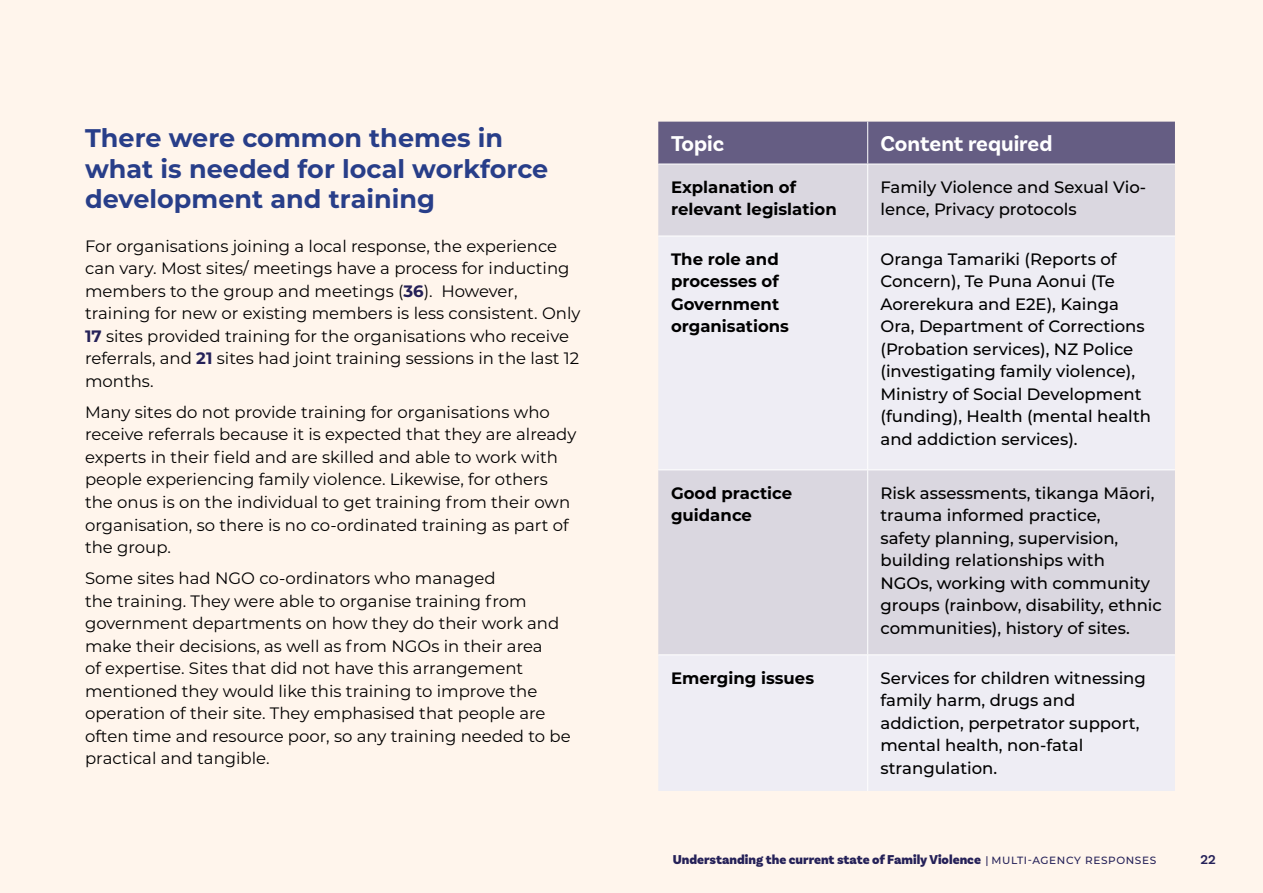
<style>
.page{position:relative;width:1263px;height:893px;background:#fff5ec}
.page>*{position:absolute;margin:0;border:0;box-sizing:border-box;transform-origin:0 0}
.t1{font:700 25.5px/30.6px "Montserrat";color:#283e89}
.t2{font:700 22.5px "Basic Sans";color:#fff}
.t3{font:16.5px/22.5px "Montserrat";color:#000}
.t4{font:500 16.5px/22.5px "Montserrat";color:#000}
.t5{font:700 16.5px/22.5px "Montserrat";color:#000}
.t6{font:900 13.5px "Basic Sans";color:#252158}
.t7{font:600 13.5px "Basic Sans";color:#252158}
.s1{font-weight:700;color:#252158}
.s2{font-family:"Montserrat";font-weight:500;font-size:10.5px}
</style>
<div class="page">
<div style="left:658px;top:122px;width:517px;height:42px;background:#655d83"></div>
<div style="left:658px;top:165px;width:517px;height:71px;background:#dad7e0"></div>
<svg style="left:658px;top:237px;width:517px;height:554px;background:#e7e5ed"></svg>
<hr style="left:867px;top:122px;width:1px;height:42px;background:#fff">
<hr style="left:867px;top:164px;width:1px;height:72px;background:#fff">
<hr style="left:867px;top:236px;width:1px;height:233px;background:#fff">
<hr style="left:867px;top:470px;width:1px;height:184px;background:#fff">
<hr style="left:867px;top:655px;width:1px;height:136px;background:#fff">
<hr style="left:658px;top:164px;width:210px;height:1px;background:#fff">
<hr style="left:868px;top:164px;width:307px;height:1px;background:#fff">
<hr style="left:658px;top:236px;width:210px;height:1px;background:#fff">
<hr style="left:868px;top:236px;width:307px;height:1px;background:#fff">
<hr style="left:658px;top:469px;width:210px;height:1px;background:#fff">
<hr style="left:868px;top:469px;width:307px;height:1px;background:#fff">
<hr style="left:658px;top:654px;width:210px;height:1px;background:#fff">
<hr style="left:868px;top:654px;width:307px;height:1px;background:#fff">
<h1 class="t1" style="left:85px;top:121px;width:465px">There were common themes in what is needed for local workforce development and training</h1>
<p class="t3" style="left:85px;top:234px;width:497px">For organisations joining a local response, the experience can vary. Most sites/ meetings have a process for inducting members to the group and meetings (<span class="s1">36</span>). However, training for new or existing members is less consistent. Only <span class="s1">17</span> sites provided training for the organisations who receive referrals, and <span class="s1">21</span> sites had joint training sessions in the last 12 months.</p>
<p class="t3" style="left:85px;top:400px;width:493px">Many sites do not provide training for organisations who receive referrals because it is expected that they are already experts in their field and are skilled and able to work with people experiencing family violence. Likewise, for others the onus is on the individual to get training from their own organisation, so there is no co-ordinated training as part of the group.</p>
<p class="t3" style="left:85px;top:566px;width:487px">Some sites had NGO co-ordinators who managed<br>the training. They were able to organise training from government departments on how they do their work and make their decisions, as well as from NGOs in their area<br>of expertise. Sites that did not have this arrangement mentioned they would like this training to improve the operation of their site. They emphasised that people are often time and resource poor, so any training needed to be practical and tangible.</p>
<h2 class="t2" style="left:671px;top:130px;width:55px">Topic</h2>
<h2 class="t2" style="left:880px;top:130px;width:173px">Content required</h2>
<p class="t5" style="left:671px;top:175px;width:167px">Explanation of relevant legislation</p>
<p class="t4" style="left:880px;top:175px;width:267px">Family Violence and Sexual Vio&shy;lence, Privacy protocols</p>
<p class="t5" style="left:671px;top:247px;width:119px">The role and processes of<br>Government organisations</p>
<p class="t4" style="left:880px;top:247px;width:272px">Oranga Tamariki (Reports of<br>Concern), Te Puna Aonui (Te<br>Aorerekura and E2E), Kainga<br>Ora, Department of Corrections (Probation services), NZ Police (investigating family violence),<br>Ministry of Social Development (funding), Health (mental health and addiction services).</p>
<p class="t5" style="left:671px;top:481px;width:123px">Good practice guidance</p>
<p class="t4" style="left:880px;top:481px;width:283px">Risk assessments, tikanga Māori, trauma informed practice,<br>safety planning, supervision, building relationships with<br>NGOs, working with community groups (rainbow, disability, ethnic communities), history of sites.</p>
<p class="t5" style="left:671px;top:666px;width:145px">Emerging issues</p>
<p class="t4" style="left:880px;top:666px;width:267px">Services for children witnessing family harm, drugs and addiction, perpetrator support, mental health, non-fatal strangulation.</p>
<p class="t6" style="left:673px;top:851px;width:485px">Understanding the current state of Family Violence <span class="s2">| MULTI-AGENCY RESPONSES</span></p>
<p class="t7" style="left:1200px;top:852px;width:17px">22</p>
</div>
